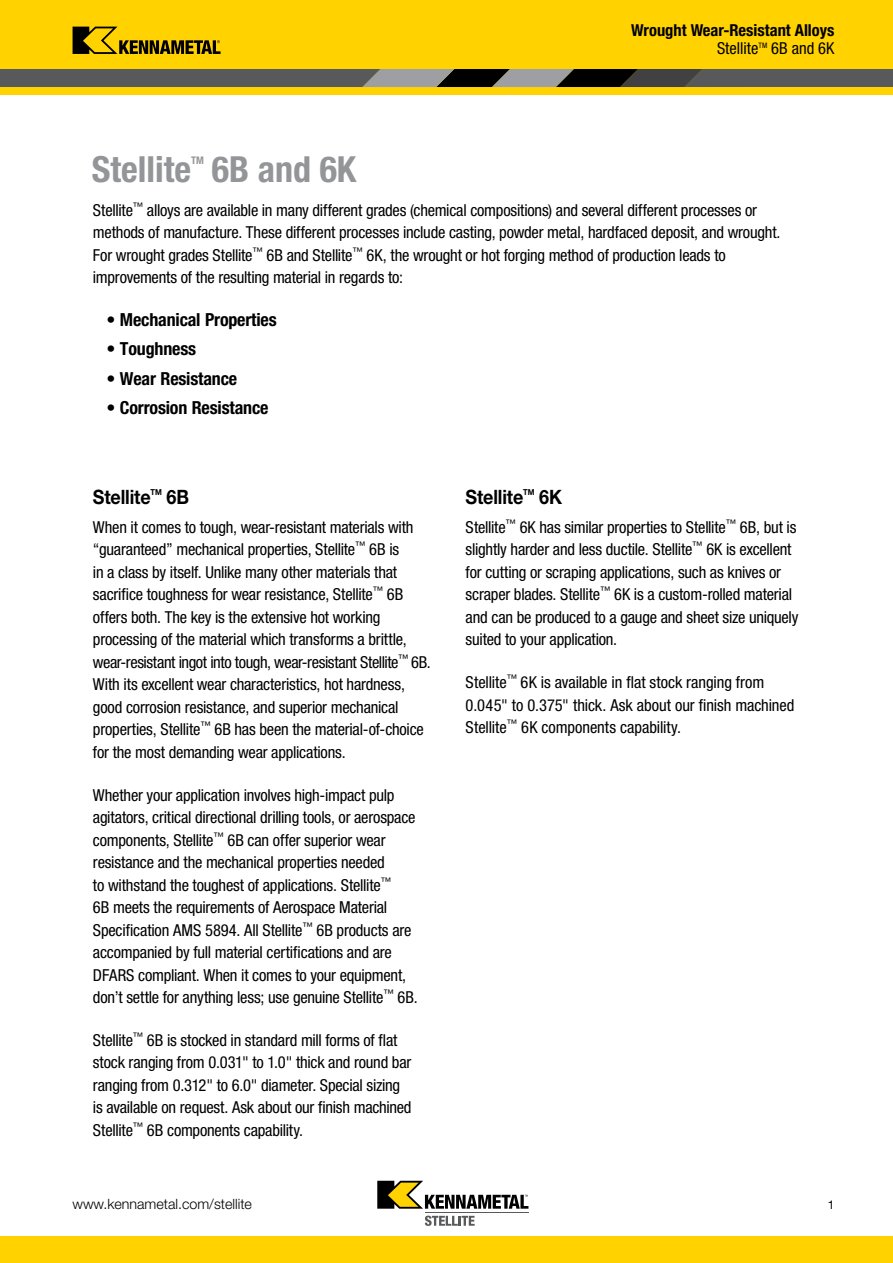
<style>
.page{position:relative;width:893px;height:1263px;background:#fff}
.page>*{position:absolute;margin:0;border:0;box-sizing:border-box;transform-origin:0 0}
.t1{font:700 condensed 36px "Helvetica Neue LT Std";color:#939598}
.t2{font:700 19.8px "Helvetica Neue LT Std";letter-spacing:-.01em;color:#000;scale:.91 1}
.t3{font:700 condensed 18px "Helvetica Neue LT Std";letter-spacing:-.01em;color:#000}
.t4{font:condensed 16.5px/22.5px "Helvetica Neue LT Std";letter-spacing:-.015em;color:#000}
.t5{font:700 condensed 16.5px "Helvetica Neue LT Std";color:#000}
.t6{font:300 14.25px "Helvetica Neue LT Std";color:#000}
.t7{font:12px "Helvetica Neue LT Std";color:#000}
.t8{font:700 condensed 10.5px "Helvetica Neue LT Std";color:#939598}
.t9{font:700 8.25px "Helvetica Neue LT Std";color:#000;scale:.91 1}
</style>
<div class="page">
<div style="left:0;top:0;width:893px;height:94px;background:#ffd200"></div>
<div style="left:0;top:1236px;width:893px;height:27px;background:#ffd200"></div>
<svg style="left:73px;top:27px;width:148px;height:27px"></svg>
<svg style="left:0;top:69px;width:893px;height:18px;background:#555657"></svg>
<hr style="left:425px;top:1212px;width:103px;height:1px;background:#58595b">
<svg style="left:425px;top:1215px;width:50px;height:11px"></svg>
<svg style="left:377px;top:1181px;width:151px;height:28px"></svg>
<p class="t5" style="left:631px;top:20px;width:205px">Wrought Wear-Resistant Alloys</p>
<h1 class="t1" style="left:92px;top:147px;width:101px">Stellite</h1>
<p class="t8" style="left:191px;top:154px;width:14px">TM</p>
<h1 class="t1" style="left:212px;top:147px;width:146px">6B and 6K</h1>
<p class="t4" style="left:717px;top:37px;width:119px">Stellite<sup>TM</sup> 6B and 6K</p>
<p class="t4" style="left:93px;top:199px;width:689px">Stellite<sup>™</sup> alloys are available in many different grades (chemical compositions) and several different processes or methods of manufacture. These different processes include casting, powder metal, hardfaced deposit, and wrought.<br>For wrought grades Stellite<sup>™</sup> 6B and Stellite<sup>™</sup> 6K, the wrought or hot forging method of production leads to improvements of the resulting material in regards to:</p>
<p class="t3" style="left:106px;top:309px;width:172px">• Mechanical Properties</p>
<p class="t3" style="left:106px;top:338px;width:91px">• Toughness</p>
<p class="t3" style="left:106px;top:367px;width:132px">• Wear Resistance</p>
<p class="t3" style="left:106px;top:396px;width:164px">• Corrosion Resistance</p>
<p class="t2" style="left:93px;top:484px;width:65px">Stellite</p>
<p class="t9" style="left:150px;top:487px;width:14px">TM</p>
<p class="t2" style="left:167px;top:484px;width:26px">6B</p>
<p class="t4" style="left:93px;top:516px;width:339px">When it comes to tough, wear-resistant materials with “guaranteed” mechanical properties, Stellite<sup>™</sup> 6B is<br>in a class by itself. Unlike many other materials that sacrifice toughness for wear resistance, Stellite<sup>™</sup> 6B offers both. The key is the extensive hot working processing of the material which transforms a brittle, wear-resistant ingot into tough, wear-resistant Stellite<sup>™</sup> 6B.<br>With its excellent wear characteristics, hot hardness, good corrosion resistance, and superior mechanical properties, Stellite<sup>™</sup> 6B has been the material-of-choice for the most demanding wear applications.</p>
<p class="t4" style="left:93px;top:783px;width:326px">Whether your application involves high-impact pulp agitators, critical directional drilling tools, or aerospace components, Stellite<sup>™</sup> 6B can offer superior wear resistance and the mechanical properties needed<br>to withstand the toughest of applications. Stellite<sup>™<br></sup>6B meets the requirements of Aerospace Material Specification AMS 5894. All Stellite<sup>™</sup> 6B products are accompanied by full material certifications and are DFARS compliant. When it comes to your equipment, don’t settle for anything less; use genuine Stellite<sup>™</sup> 6B.</p>
<p class="t4" style="left:93px;top:1029px;width:320px">Stellite<sup>™</sup> 6B is stocked in standard mill forms of flat stock ranging from 0.031" to 1.0" thick and round bar ranging from 0.312" to 6.0" diameter. Special sizing is available on request. Ask about our finish machined Stellite<sup>™</sup> 6B components capability.</p>
<p class="t6" style="left:73px;top:1195px;width:181px">www.kennametal.com/stellite</p>
<p class="t2" style="left:466px;top:484px;width:65px">Stellite</p>
<p class="t9" style="left:523px;top:487px;width:14px">TM</p>
<p class="t2" style="left:539px;top:484px;width:27px">6K</p>
<p class="t4" style="left:466px;top:516px;width:334px">Stellite<sup>™</sup> 6K has similar properties to Stellite<sup>™</sup> 6B, but is slightly harder and less ductile. Stellite<sup>™</sup> 6K is excellent for cutting or scraping applications, such as knives or scraper blades. Stellite<sup>™</sup> 6K is a custom-rolled material and can be produced to a gauge and sheet size uniquely suited to your application.</p>
<p class="t4" style="left:466px;top:671px;width:330px">Stellite<sup>™</sup> 6K is available in flat stock ranging from<br>0.045" to 0.375" thick. Ask about our finish machined<br>Stellite<sup>™</sup> 6K components capability.</p>
<p class="t7" style="left:828px;top:1197px;width:8px">1</p>
</div>
